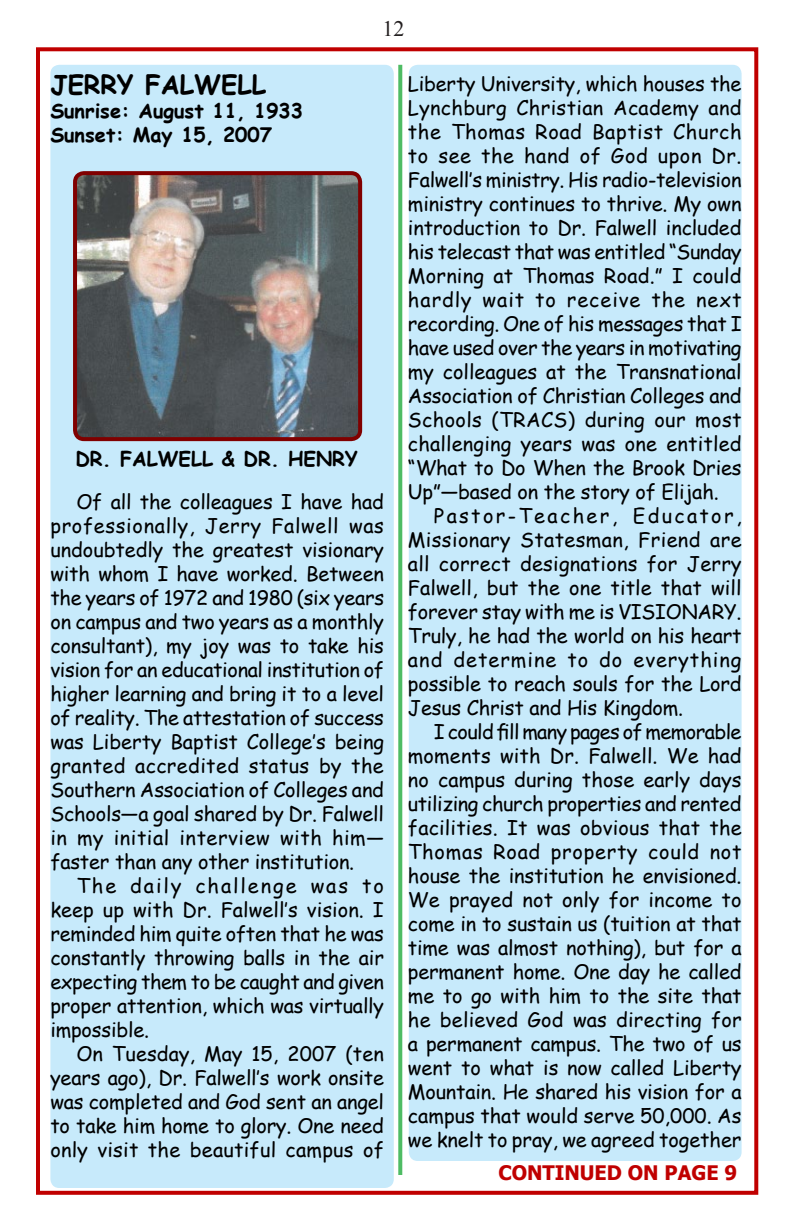
<style>
.page{position:relative;width:792px;height:1224px;background:#fff}
.page>*{position:absolute;margin:0;border:0;box-sizing:border-box;transform-origin:0 0}
.t1{font:700 26px "Comic Sans MS";color:#000}
.t2{font:22px "Times New Roman";color:#231f20}
.t3{font:20px/24px "Comic Sans MS";letter-spacing:-.01em;color:#000;text-align:justify}
.t4{font:700 20px/24px "Comic Sans MS";color:#000}
.t5{font:700 20px "Tahoma";color:#c00000}
</style>
<div class="page">
<div style="left:36px;top:47px;width:722px;height:1148px;background:#fff;border:4px solid #c00000"></div>
<div style="left:409px;top:65px;width:333px;height:1096px;background:#c7eafb;border-radius:9px"></div>
<svg style="left:398px;top:65px;width:4px;height:1110px;background:#5bc06f"></svg>
<div style="left:50px;top:65px;width:344px;height:1123px;background:#c7eafb;border-radius:9px"></div>
<img style="left:78px;top:176px;width:279px;height:260px">
<div style="left:73px;top:171px;width:289px;height:270px;border:4px solid #800000;border-radius:9px"></div>
<p class="t2" style="left:382px;top:14px;width:23px">12</p>
<h1 class="t1" style="left:50px;top:65px;width:217px">JERRY FALWELL</h1>
<p class="t4" style="left:50px;top:98px;width:254px">Sunrise: August 11, 1933<br>Sunset: May 15, 2007</p>
<p class="t4" style="left:75px;top:446px;width:284px">DR. FALWELL &amp; DR. HENRY</p>
<p class="t3" style="left:50px;top:489px;width:335px;text-indent:26px">Of all the colleagues I have had professionally, Jerry Falwell was undoubtedly the greatest visionary with whom I have worked. Between the years of 1972 and 1980 (six years on campus and two years as a monthly consultant), my joy was to take his vision for an educational institution of higher learning and bring it to a level of reality. The attestation of success was Liberty Baptist College’s being granted accredited status by the Southern Association of Colleges and Schools—a goal shared by Dr. Falwell in my initial interview with him— faster than any other institution.</p>
<p class="t3" style="left:50px;top:873px;width:335px;text-indent:26px">The daily challenge was to keep up with Dr. Falwell’s vision. I reminded him quite often that he was constantly throwing balls in the air expecting them to be caught and given proper attention, which was virtually impossible.</p>
<p class="t3" style="left:50px;top:1041px;width:335px;text-indent:26px">On Tuesday, May 15, 2007 (ten years ago), Dr. Falwell’s work onsite was completed and God sent an angel to take him home to glory. One need only visit the beautiful campus of</p>
<p class="t3" style="left:408px;top:71px;width:335px">Liberty University, which houses the Lynchburg Christian Academy and the Thomas Road Baptist Church to see the hand of God upon Dr.<br>Falwell’s ministry. His radio-television ministry continues to thrive. My own introduction to Dr. Falwell included his telecast that was entitled “Sunday Morning at Thomas Road.” I could hardly wait to receive the next recording. One of his messages that I have used over the years in motivating my colleagues at the Transnational Association of Christian Colleges and Schools (TRACS) during our most challenging years was one entitled “What to Do When the Brook Dries Up”—based on the story of Elijah.</p>
<p class="t3" style="left:408px;top:503px;width:335px;text-indent:26px">Pastor-Teacher, Educator, Missionary Statesman, Friend are all correct designations for Jerry Falwell, but the one title that will forever stay with me is VISIONARY.<br>Truly, he had the world on his heart and determine to do everything possible to reach souls for the Lord Jesus Christ and His Kingdom.</p>
<p class="t3" style="left:408px;top:719px;width:335px;text-indent:26px">I could fill many pages of memorable moments with Dr. Falwell. We had no campus during those early days utilizing church properties and rented facilities. It was obvious that the Thomas Road property could not house the institution he envisioned.<br>We prayed not only for income to come in to sustain us (tuition at that time was almost nothing), but for a permanent home. One day he called me to go with him to the site that he believed God was directing for a permanent campus. The two of us went to what is now called Liberty Mountain. He shared his vision for a campus that would serve 50,000. As we knelt to pray, we agreed together</p>
<p class="t5" style="left:498px;top:1158px;width:240px">CONTINUED ON PAGE 9</p>
</div>
